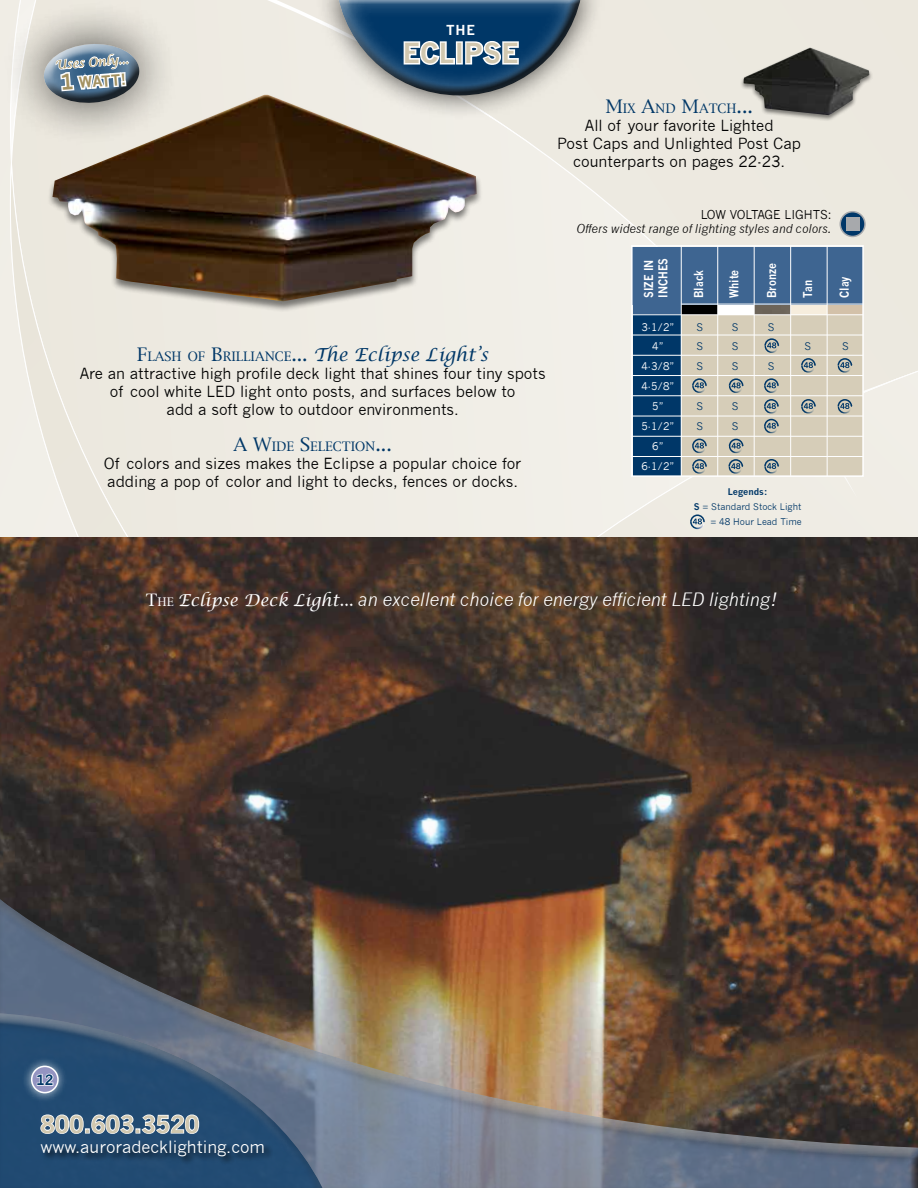
<style>
.page{position:relative;width:918px;height:1188px;background:#eeebe2}
.page>*{position:absolute;margin:0;border:0;box-sizing:border-box;transform-origin:0 0}
.t1{font:700 27px "News Gothic";letter-spacing:.01em;color:#d1c8b0}
.t2{font:700 23.1px "News Gothic";color:#d1c8b0}
.t3{font:italic 18px "News Gothic";color:#fff}
.t4{font:italic 18px "Lucida Calligraphy";color:#003767}
.t5{font:16.5px "News Gothic";color:#fff}
.t6{font:15px/18px "News Gothic";color:#000;text-align:center}
.t7{font:700 15px "News Gothic";color:#a39161}
.t8{font:700 13.8px "News Gothic";color:#003767}
.t9{font:700 13.5px "News Gothic";color:#fff}
.t10{font:12.6px "New York";color:#003767}
.t11{font:italic 12px "News Gothic";color:#000}
.t12{font:700 12px/14.4px "News Gothic";color:#fff;scale:.86 1}
.t13{font:12px "News Gothic";color:#000}
.t14{font:italic 12px "Lucida Calligraphy";color:#a39161}
.t15{font:10.35px/20px "News Gothic";color:#fff;text-align:center}
.t16{font:10.35px "News Gothic";color:#003768}
.t17{font:9px "News Gothic";color:#003767}
.t18{font:700 9px "News Gothic";color:#003767}
.s1{font-size:18px}
.s2{font-family:"New York";font-style:normal}
.s3{font-family:"New York";font-style:normal;font-size:12.6px}
.s4{color:#003768}
.s5{font-weight:700}
.s6{font-family:"New York";font-style:normal;font-size:16.5px}
.s7{font-family:"New York";font-style:normal;font-size:11.55px}
.s8{font-family:"Lucida Calligraphy";font-size:16.5px}
</style>
<div class="page">
<img style="left:0;top:538px;width:918px;height:350px">
<div style="left:47px;top:95px;width:436px;height:218px;background:#000;opacity:.5"></div>
<img style="left:52px;top:95px;width:425px;height:206px">
<svg style="left:840px;top:212px;width:25px;height:24px"></svg>
<div style="left:839px;top:211px;width:27px;height:26px;border:2px solid #a7a9ac;border-radius:50%"></div>
<div style="left:846px;top:218px;width:13px;height:13px;background:#a7a9ac"></div>
<div style="left:314px;top:0;width:291px;height:121px;background:#000;opacity:.75"></div>
<div style="left:333px;top:0;width:253px;height:35px;background:#fff;opacity:.75"></div>
<div style="left:339px;top:0;width:251px;height:102px;background:#000;opacity:.75"></div>
<div style="left:718px;top:304px;width:36px;height:11px;background:#fff"></div>
<div style="left:791px;top:304px;width:37px;height:11px;background:#f6eddd"></div>
<div style="left:828px;top:304px;width:35px;height:11px;background:#d3c1a9"></div>
<div style="left:681px;top:304px;width:37px;height:11px;background:#000"></div>
<div style="left:633px;top:247px;width:230px;height:57px;background:#3e6591"></div>
<div style="left:633px;top:304px;width:48px;height:11px;background:#3e6591"></div>
<div style="left:681px;top:315px;width:182px;height:161px;background:#d6cdb8"></div>
<div style="left:633px;top:315px;width:48px;height:161px;background:#003768"></div>
<hr style="left:631px;top:456px;width:232px;height:1px;background:#fff">
<hr style="left:632px;top:436px;width:231px;height:1px;background:#fff">
<hr style="left:632px;top:416px;width:231px;height:1px;background:#fff">
<hr style="left:632px;top:395px;width:231px;height:1px;background:#fff">
<hr style="left:632px;top:375px;width:231px;height:1px;background:#fff">
<hr style="left:632px;top:355px;width:231px;height:1px;background:#fff">
<hr style="left:632px;top:335px;width:231px;height:1px;background:#fff">
<hr style="left:827px;top:246px;width:1px;height:230px;background:#fff">
<hr style="left:754px;top:246px;width:1px;height:230px;background:#fff">
<hr style="left:717px;top:246px;width:1px;height:230px;background:#fff">
<hr style="left:790px;top:246px;width:1px;height:230px;background:#fff">
<hr style="left:681px;top:246px;width:1px;height:230px;background:#fff">
<hr style="left:632px;top:314px;width:231px;height:1px;background:#fff">
<hr style="left:681px;top:304px;width:182px;height:1px;background:#fff">
<div style="left:631px;top:245px;width:233px;height:232px;border:2px solid #fff"></div>
<svg style="left:692px;top:338px;width:226px;height:152px"></svg>
<img style="left:690px;top:524px;width:14px;height:5px">
<svg style="left:690px;top:514px;width:15px;height:10px"></svg>
<div style="left:0;top:888px;width:918px;height:300px;background:#fff;opacity:.75"></div>
<div style="left:0;top:1147px;width:918px;height:41px;background:#000;opacity:.75"></div>
<div style="left:0;top:1011px;width:331px;height:177px;background:#000;opacity:.5"></div>
<div style="left:0;top:1011px;width:320px;height:177px;background:#fff;opacity:.75"></div>
<div style="left:0;top:1129px;width:331px;height:59px;background:#000;opacity:.75"></div>
<div style="left:22px;top:1056px;width:46px;height:47px;background:#fff;opacity:.75"></div>
<div style="left:32px;top:1066px;width:26px;height:27px;background:#9394c1;border-radius:50%"></div>
<div style="left:31px;top:1066px;width:28px;height:27px;border:2px solid #fff;border-radius:50%"></div>
<svg style="left:36px;top:1073px;width:18px;height:13px"></svg>
<svg style="left:40px;top:1113px;width:160px;height:22px;background:#728ca5"></svg>
<div style="left:40px;top:1140px;width:233px;height:25px;background:#000;opacity:.75"></div>
<div style="left:736px;top:47px;width:137px;height:89px;background:#000;opacity:.5"></div>
<img style="left:744px;top:48px;width:125px;height:67px">
<svg style="left:10px;top:0;width:180px;height:172px"></svg>
<p class="t14" style="left:54px;top:58px;width:75px;rotate:-5deg">Uses Only...</p>
<p class="t7" style="left:78px;top:74px;width:49px;rotate:-5deg">WATT!</p>
<p class="t9" style="left:446px;top:21px;width:30px">THE</p>
<h1 class="t1" style="left:403px;top:37px;width:117px">ECLIPSE</h1>
<p class="t10" style="left:605px;top:100px;width:149px"><span class="s1">M</span>IX <span class="s1">A</span>ND <span class="s1">M</span>ATCH<span class="s1">...</span></p>
<p class="t6" style="left:557px;top:117px;width:245px">All of your favorite Lighted<br>Post Caps and Unlighted Post Cap counterparts on pages 22-23.</p>
<p class="t4" style="left:137px;top:344px;width:353px"><span class="s2">F</span><span class="s3">LASH OF</span> <span class="s2">B</span><span class="s3">RILLIANCE</span><span class="s2">...</span> The Eclipse Light’s</p>
<p class="t6" style="left:80px;top:365px;width:467px">Are an attractive high profile deck light that shines four tiny spots of cool white LED light onto posts, and surfaces below to<br>add a soft glow to outdoor environments.</p>
<p class="t10" style="left:233px;top:439px;width:160px"><span class="s1">A W</span>IDE <span class="s1">S</span>ELECTION<span class="s1">...</span></p>
<p class="t6" style="left:104px;top:455px;width:419px;text-align:left">Of colors and sizes makes the Eclipse a popular choice for adding a pop of color and light to decks, fences or docks.</p>
<p class="t13" style="left:701px;top:207px;width:132px">LOW VOLTAGE LIGHTS:</p>
<p class="t11" style="left:576px;top:222px;width:257px">Offers widest range of lighting styles and colors.</p>
<p class="t12" style="left:641px;top:298px;width:48px;rotate:-90deg">SIZE IN<br>INCHES</p>
<p class="t12" style="left:691px;top:298px;width:34px;rotate:-90deg">Black</p>
<p class="t12" style="left:727px;top:298px;width:34px;rotate:-90deg">White</p>
<p class="t12" style="left:764px;top:298px;width:42px;rotate:-90deg">Bronze</p>
<p class="t12" style="left:800px;top:298px;width:22px;rotate:-90deg">Tan</p>
<p class="t12" style="left:837px;top:298px;width:27px;rotate:-90deg">Clay</p>
<p class="t15" style="left:641px;top:317px;width:40px">3-1/2”<br>4”<br>4-3/8”<br>4-5/8”<span class="s4">S<br></span>5”<br>5-1/2”<br>6”<br>6-1/2”</p>
<p class="t16" style="left:697px;top:321px;width:8px">S</p>
<p class="t16" style="left:732px;top:321px;width:8px">S</p>
<p class="t16" style="left:768px;top:321px;width:8px">S</p>
<p class="t16" style="left:697px;top:341px;width:8px">S</p>
<p class="t16" style="left:732px;top:341px;width:8px">S</p>
<p class="t16" style="left:805px;top:341px;width:8px">S</p>
<p class="t16" style="left:842px;top:341px;width:8px">S</p>
<p class="t16" style="left:697px;top:361px;width:8px">S</p>
<p class="t16" style="left:732px;top:361px;width:8px">S</p>
<p class="t16" style="left:768px;top:361px;width:8px">S</p>
<p class="t16" style="left:697px;top:401px;width:8px">S</p>
<p class="t16" style="left:732px;top:401px;width:8px">S</p>
<p class="t16" style="left:697px;top:421px;width:8px">S</p>
<p class="t16" style="left:732px;top:421px;width:8px">S</p>
<p class="t18" style="left:728px;top:486px;width:41px">Legends:</p>
<p class="t17" style="left:694px;top:501px;width:109px"><span class="s5">S</span> = Standard Stock Light</p>
<p class="t17" style="left:710px;top:516px;width:93px">= 48 Hour Lead Time</p>
<p class="t3" style="left:146px;top:589px;width:633px"><span class="s6">T</span><span class="s7">HE</span> <span class="s8">Eclipse Deck Light...</span> an excellent choice for energy efficient LED lighting!</p>
<p class="t8" style="left:36px;top:1071px;width:19px">12</p>
<h2 class="t2" style="left:40px;top:1110px;width:160px">800.603.3520</h2>
<p class="t5" style="left:41px;top:1138px;width:226px">www.auroradecklighting.com</p>
</div>
